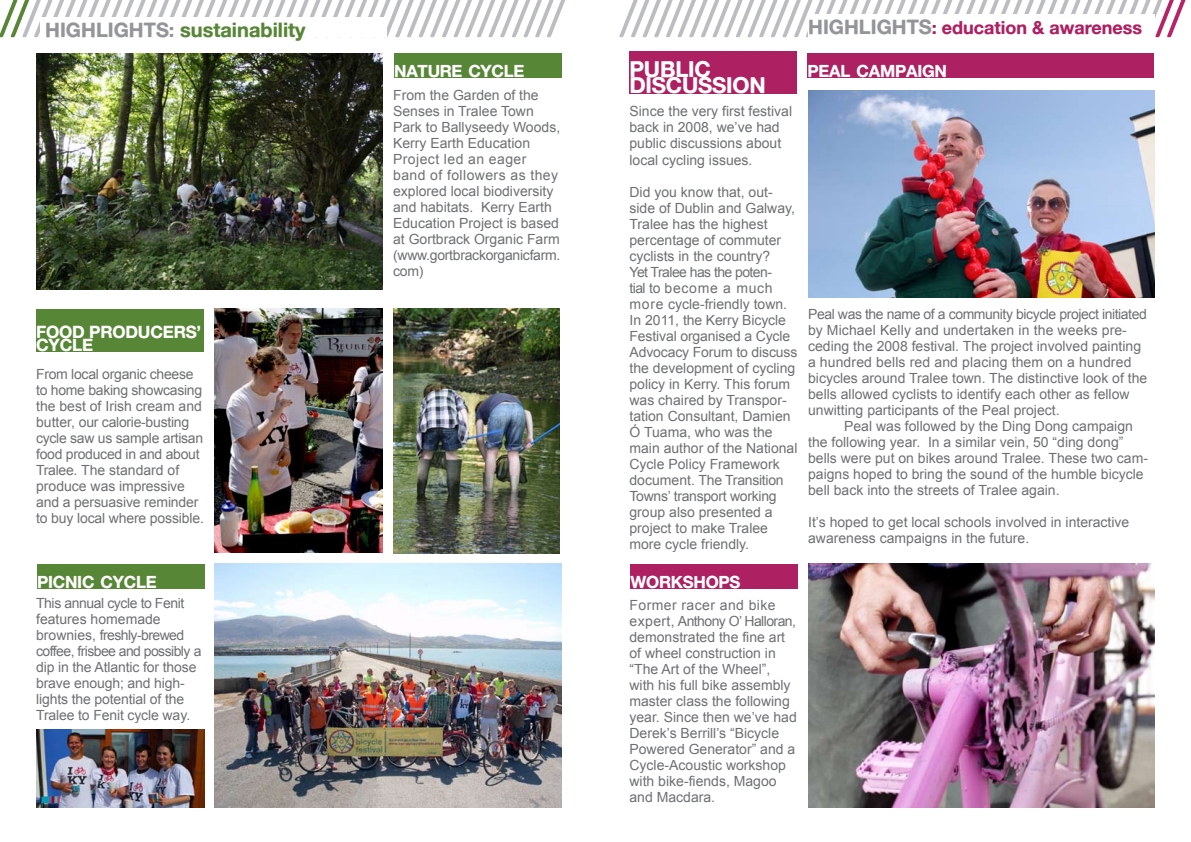
<style>
.page{position:relative;width:1191px;height:842px;background:#fff}
.page>*{position:absolute;margin:0;border:0;box-sizing:border-box;transform-origin:0 0}
.t1{font:50px "Alte Haas Grotesk";color:#bcbdc0}
.t2{font:22px/16px "Alte Haas Grotesk Bold";letter-spacing:-.01em;color:#fff}
.t3{font:20px "Alte Haas Grotesk Bold";color:#588637}
.t4{font:18px "Alte Haas Grotesk Bold";color:#ad2162}
.t5{font:17px/13px "Alte Haas Grotesk Bold";letter-spacing:-.01em;color:#fff}
.t6{font:16.8px "Alte Haas Grotesk Bold";letter-spacing:-.015em;color:#fff}
.t7{font:14px/16px "Arial";color:#6d6f71}
.t8{font:14px/16px "Arial";letter-spacing:-.02em;color:#6d6f71}
.s1{color:#588637}
.s2{color:#939598}
.s3{color:#b62467}
.s4{font-size:20px;color:#939598}
</style>
<div class="page">
<img style="left:36px;top:53px;width:347px;height:236px">
<div style="left:37px;top:564px;width:167px;height:25px;background:#588637"></div>
<img style="left:215px;top:563px;width:346px;height:245px">
<img style="left:36px;top:729px;width:168px;height:79px">
<div style="left:36px;top:309px;width:167px;height:42px;background:#588637"></div>
<div style="left:394px;top:54px;width:167px;height:24px;background:#588637"></div>
<img style="left:215px;top:308px;width:168px;height:245px">
<img style="left:393px;top:308px;width:166px;height:245px">
<img style="left:808px;top:91px;width:346px;height:207px">
<div style="left:807px;top:54px;width:347px;height:24px;background:#ad2162"></div>
<div style="left:629px;top:51px;width:168px;height:43px;background:#ad2162"></div>
<div style="left:630px;top:564px;width:168px;height:25px;background:#ad2162"></div>
<img style="left:808px;top:563px;width:346px;height:245px">
<h1 class="t1" style="left:0;top:-12px;width:566px"><span class="s1">//</span>//////////////////////////////////////////////</h1>
<h3 class="t3" style="left:45px;top:17px;width:262px"><span class="s2">HIGHLIGHTS:</span> sustainability</h3>
<p class="t5" style="left:36px;top:325px;width:167px">FOOD PRODUCERS’<br>CYCLE</p>
<p class="t8" style="left:36px;top:366px;width:169px">From local organic cheese to home baking showcasing the best of Irish cream and butter, our calorie-busting cycle saw us sample artisan food produced in and about<br>Tralee. The standard of produce was impressive and a persuasive reminder to buy local where possible.</p>
<p class="t6" style="left:37px;top:571px;width:21px">PICNIC</p>
<p class="t6" style="left:101px;top:571px;width:12px">CYCLE</p>
<p class="t7" style="left:36px;top:595px;width:167px">This annual cycle to Fenit features homemade brownies, freshly-brewed coffee, frisbee and possibly a dip in the Atlantic for those brave enough; and high&shy;lights the potential of the<br>Tralee to Fenit cycle way.</p>
<p class="t6" style="left:394px;top:61px;width:13px">NATURE</p>
<p class="t6" style="left:468px;top:61px;width:12px">CYCLE</p>
<p class="t7" style="left:393px;top:87px;width:169px">From the Garden of the<br>Senses in Tralee Town<br>Park to Ballyseedy Woods,<br>Kerry Earth Education<br>Project led an eager band of followers as they explored local biodiversity and habitats. Kerry Earth<br>Education Project is based at Gortbrack Organic Farm (www.gortbrackorganicfarm. com)</p>
<h1 class="t1" style="left:620px;top:-12px;width:566px">//////////////////////////////////////////////<span class="s3">//</span></h1>
<p class="t4" style="left:808px;top:16px;width:336px"><span class="s4">HIGHLIGHTS</span>: education &amp; awareness</p>
<p class="t6" style="left:807px;top:61px;width:23px">PEAL</p>
<p class="t6" style="left:856px;top:61px;width:14px">CAM</p>
<p class="t6" style="left:895px;top:61px;width:22px">PAIGN</p>
<h2 class="t2" style="left:629px;top:61px;width:138px">PUBLIC<br>DISCUSSION</h2>
<p class="t7" style="left:629px;top:104px;width:164px">Since the very first festival back in 2008, we’ve had public discussions about local cycling issues.</p>
<p class="t7" style="left:629px;top:184px;width:169px">Did you know that, out&shy;side of Dublin and Galway,<br>Tralee has the highest percentage of commuter cyclists in the country?<br>Yet Tralee has the poten-<br>tial to become a much more cycle-friendly town.<br>In 2011, the Kerry Bicycle<br>Festival organised a Cycle<br>Advocacy Forum to discuss the development of cycling policy in Kerry. This forum was chaired by Transpor&shy;tation Consultant, Damien<br>Ó Tuama, who was the main author of the National<br>Cycle Policy Framework document. The Transition<br>Towns’ transport working group also presented a project to make Tralee more cycle friendly.</p>
<p class="t6" style="left:630px;top:571px;width:65px">WOR KSHO</p>
<p class="t6" style="left:718px;top:571px;width:23px">PS</p>
<p class="t7" style="left:629px;top:597px;width:169px">Former racer and bike expert, Anthony O’ Halloran, demonstrated the fine art of wheel construction in “The Art of the Wheel”, with his full bike assembly master class the following year. Since then we’ve had<br>Derek’s Berrill’s “Bicycle<br>Powered Generator” and a<br>Cycle-Acoustic workshop with bike-fiends, Magoo and Macdara.</p>
<p class="t7" style="left:808px;top:306px;width:341px">Peal was the name of a community bicycle project initiated by Michael Kelly and undertaken in the weeks pre&shy;ceding the 2008 festival. The project involved painting a hundred bells red and placing them on a hundred bicycles around Tralee town. The distinctive look of the bells allowed cyclists to identify each other as fellow unwitting participants of the Peal project.</p>
<p class="t7" style="left:808px;top:418px;width:341px;text-indent:36px">Peal was followed by the Ding Dong campaign the following year. In a similar vein, 50 “ding dong” bells were put on bikes around Tralee. These two cam&shy;paigns hoped to bring the sound of the humble bicycle bell back into the streets of Tralee again.</p>
<p class="t7" style="left:808px;top:514px;width:323px">It’s hoped to get local schools involved in interactive awareness campaigns in the future.</p>
</div>
